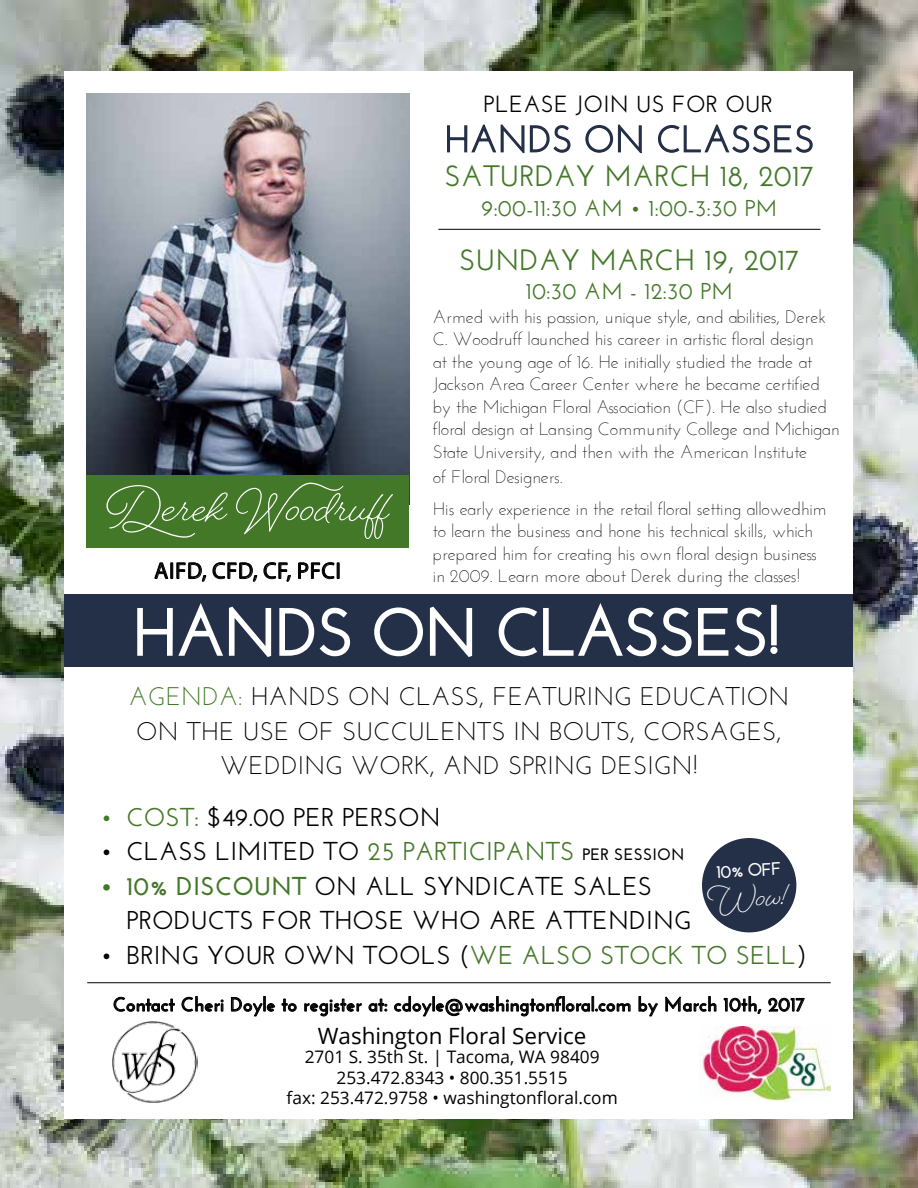
<style>
.page{position:relative;width:918px;height:1188px;background:#fff}
.page>*{position:absolute;margin:0;border:0;box-sizing:border-box;transform-origin:0 0}
.t1{font:50.55px "Beloved Script";color:#fff}
.t2{font:34.05px "Beloved Script";color:#fff}
.t3{font:600 29.4px "Josefin Sans";letter-spacing:.01em;color:#447829}
.t4{font:600 25.8px/34.7px "Josefin Sans";letter-spacing:.005em;color:#000}
.t5{font:25.5px/34.5px "Josefin Sans";letter-spacing:.01em;color:#000;text-align:center}
.t6{font:600 23.4px "Josefin Sans";letter-spacing:.01em;color:#000}
.t7{font:600 22.95px "Josefin Sans";letter-spacing:.01em;color:#447829}
.t8{font:22.95px "Myriad Pro";letter-spacing:.03em;color:#000}
.t9{font:22.5px "Open Sans";color:#000}
.t10{font:700 19.5px "Josefin Sans";letter-spacing:.01em;color:#000}
.t11{font:300 18px/22.5px "Josefin Sans";letter-spacing:-.01em;color:#000}
.t12{font:700 18px "Josefin Sans";color:#fff}
.t13{font:17.25px/20.7px "Open Sans";color:#000;text-align:center}
.s1{color:#447829}
.s2{font-weight:700;font-size:16.5px}
.s3{font-weight:700;color:#447829}
</style>
<div class="page">
<img style="left:0;top:0;width:918px;height:1188px">
<div style="left:65px;top:71px;width:788px;height:1048px;background:#fff"></div>
<svg style="left:154px;top:562px;width:15px;height:17px"></svg>
<div style="left:170px;top:563px;width:3px;height:16px;border:1px solid #000"></div>
<svg style="left:176px;top:562px;width:115px;height:20px"></svg>
<svg style="left:298px;top:562px;width:41px;height:17px"></svg>
<svg style="left:447px;top:124px;width:124px;height:30px"></svg>
<svg style="left:585px;top:124px;width:57px;height:30px"></svg>
<svg style="left:658px;top:124px;width:155px;height:29px"></svg>
<div style="left:65px;top:594px;width:788px;height:73px;background:#243048"></div>
<img style="left:86px;top:94px;width:323px;height:381px">
<div style="left:86px;top:475px;width:323px;height:73px;background:#447829"></div>
<hr style="left:438px;top:229px;width:382px;height:1px;background:#000">
<hr style="left:87px;top:982px;width:744px;height:1px;background:#000">
<img style="left:699px;top:1026px;width:132px;height:75px">
<svg style="left:137px;top:603px;width:214px;height:54px"></svg>
<svg style="left:374px;top:606px;width:99px;height:51px"></svg>
<svg style="left:498px;top:603px;width:280px;height:54px"></svg>
<div style="left:702px;top:838px;width:94px;height:94px;background:#243048;border-radius:50%"></div>
<svg style="left:114px;top:997px;width:61px;height:15px"></svg>
<svg style="left:181px;top:996px;width:43px;height:16px"></svg>
<div style="left:263px;top:996px;width:3px;height:15px;border:1px solid #000"></div>
<svg style="left:231px;top:997px;width:44px;height:20px"></svg>
<svg style="left:282px;top:998px;width:15px;height:14px"></svg>
<svg style="left:304px;top:998px;width:58px;height:19px"></svg>
<svg style="left:368px;top:998px;width:20px;height:14px"></svg>
<svg style="left:394px;top:996px;width:237px;height:21px"></svg>
<svg style="left:638px;top:996px;width:20px;height:21px"></svg>
<svg style="left:665px;top:996px;width:52px;height:16px"></svg>
<svg style="left:724px;top:996px;width:38px;height:18px"></svg>
<svg style="left:768px;top:998px;width:37px;height:14px"></svg>
<img style="left:112px;top:1021px;width:85px;height:82px">
<p class="t6" style="left:484px;top:89px;width:291px">PLEASE JOIN US FOR OUR</p>
<h3 class="t3" style="left:445px;top:159px;width:371px">SATURDAY MARCH 18, 2017</h3>
<p class="t7" style="left:481px;top:195px;width:297px">9:00-11:30 AM • 1:00-3:30 PM</p>
<h3 class="t3" style="left:459px;top:242px;width:342px">SUNDAY MARCH 19, 2017</h3>
<p class="t7" style="left:526px;top:278px;width:209px">10:30 AM - 12:30 PM</p>
<p class="t11" style="left:433px;top:305px;width:408px">Armed with his passion, unique style, and abilities, Derek C. Woodruff launched his career in artistic floral design<br>at the young age of 16. He initially studied the trade at Jackson Area Career Center where he became certified by the Michigan Floral Association (CF). He also studied floral design at Lansing Community College and Michigan State University, and then with the American Institute</p>
<p class="t11" style="left:433px;top:461px;width:395px;line-height:31.5px">of Floral Designers.<br>His early experience in the retail floral setting allowedhim</p>
<p class="t11" style="left:433px;top:519px;width:386px">to learn the business and hone his technical skills, which prepared him for creating his own floral design business</p>
<h1 class="t1" style="left:106px;top:472px;width:284px">Derek Woodruff</h1>
<p class="t8" style="left:154px;top:557px;width:188px">AIFD, CFD, CF, PFCI</p>
<p class="t11" style="left:433px;top:564px;width:369px">in 2009. Learn more about Derek during the classes!</p>
<h3 class="t5" style="left:129px;top:679px;width:662px"><span class="s1">AGENDA:</span> HANDS ON CLASS, FEATURING EDUCATION<br>ON THE USE OF SUCCULENTS IN BOUTS, CORSAGES,<br>WEDDING WORK, AND SPRING DESIGN!</h3>
<h3 class="t4" style="left:101px;top:799px;width:342px"><span class="s1">• COST:</span> $49.00 PER PERSON</h3>
<h3 class="t4" style="left:101px;top:834px;width:585px">• CLASS LIMITED TO <span class="s1">25 PARTICIPANTS</span> <span class="s2">PER SESSION</span></h3>
<h3 class="t4" style="left:126px;top:869px;width:567px;text-indent:-26px"><span class="s3">• 10% DISCOUNT</span> ON ALL SYNDICATE SALES<br>PRODUCTS FOR THOSE WHO ARE ATTENDING</h3>
<h3 class="t4" style="left:101px;top:938px;width:708px">• BRING YOUR OWN TOOLS (<span class="s1">WE ALSO STOCK TO SELL</span>)</h3>
<p class="t12" style="left:716px;top:861px;width:67px;rotate:-3deg">10% OFF</p>
<h2 class="t2" style="left:707px;top:876px;width:85px;rotate:-3deg">W ow!</h2>
<p class="t10" style="left:113px;top:993px;width:694px">Contact Cheri Doyle to register at: cdoyle@washingtonfloral.com by March 10th, 2017</p>
<p class="t9" style="left:318px;top:1020px;width:270px">Washington Floral Service</p>
<p class="t13" style="left:287px;top:1046px;width:333px">2701 S. 35th St. | Tacoma, WA 98409<br>253.472.8343 • 800.351.5515<br>fax: 253.472.9758 • washingtonfloral.com</p>
</div>
